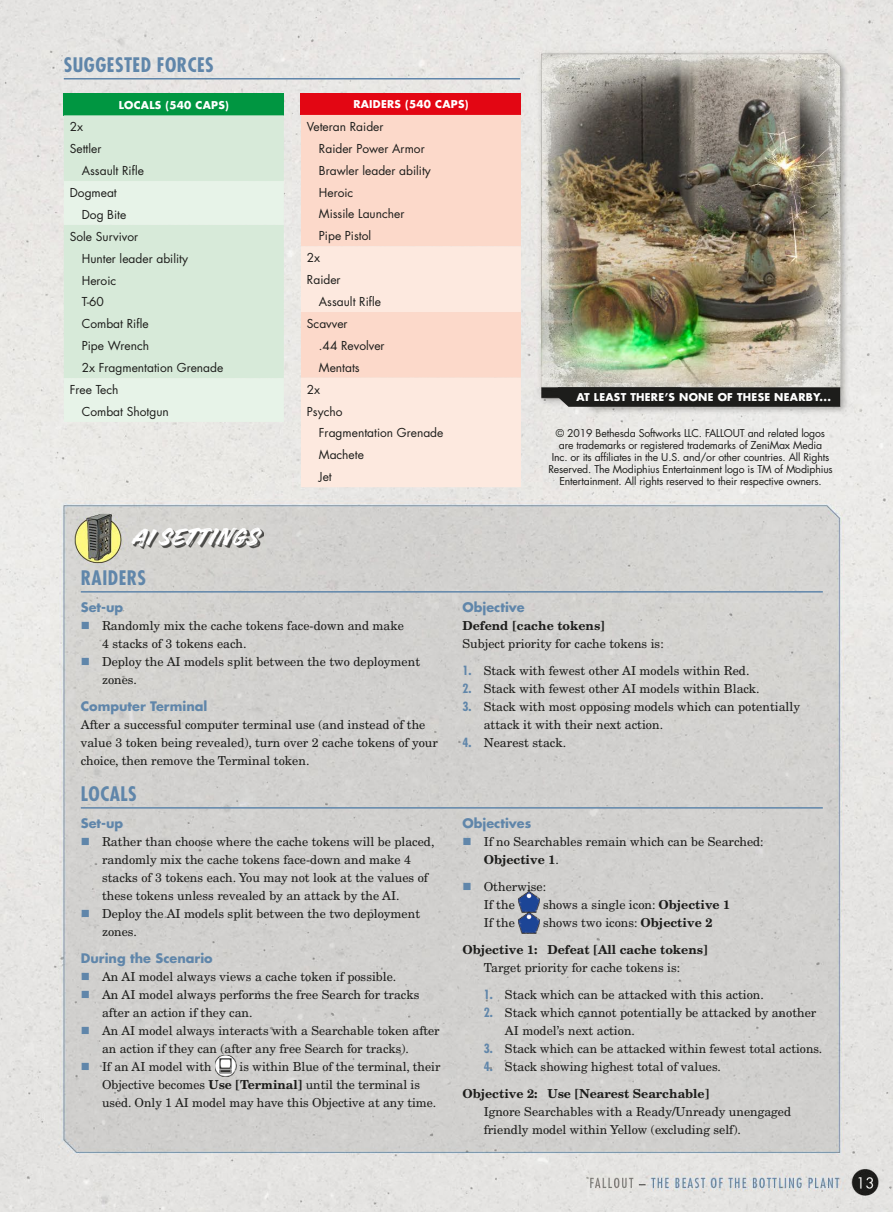
<style>
.page{position:relative;width:893px;height:1212px;background:#fff}
.page>*{position:absolute;margin:0;border:0;box-sizing:border-box;transform-origin:0 0}
.t1{font:28.5px "Handelson Two";letter-spacing:.01em;color:#fff}
.t2{font:700 condensed 19.5px "Futura Std";letter-spacing:.025em;color:#6086aa}
.t3{font:700 12.9px "Futura Std";color:#6086aa}
.t4{font:12.3px/18px "New Century Schlbk LT Std";color:#1d1d1b}
.t5{font:700 12.3px/27px "New Century Schlbk LT Std";color:#1d1d1b}
.t6{font:12px "Futura Std";color:#1d1d1b}
.t7{font:10.5px/12px "Futura Std";letter-spacing:-.015em;color:#1d1d1b;text-align:center}
.t8{font:700 10.5px "Futura Std";letter-spacing:.025em;color:#fff}
.s1{color:#6086aa}
.s2{font-weight:700}
.s3{font-family:"Futura Std";font-weight:700;font-stretch:condensed;color:#6086aa}
.s4{font-weight:400}
</style>
<div class="page">
<img style="left:0;top:0;width:893px;height:1212px">
<hr style="left:64px;top:78px;width:456px;height:2px;background:#6086aa">
<div style="left:64px;top:93px;width:220px;height:22px;background:#009641"></div>
<div style="left:64px;top:115px;width:220px;height:66px;background:#d7ead9"></div>
<svg style="left:64px;top:181px;width:220px;height:241px;background:#dcedde"></svg>
<div style="left:301px;top:93px;width:220px;height:22px;background:#e30613"></div>
<div style="left:301px;top:115px;width:220px;height:131px;background:#fcd9ca"></div>
<svg style="left:301px;top:246px;width:220px;height:241px;background:#fce4d9"></svg>
<div style="left:134px;top:529px;width:130px;height:19px;background:#1d1d1b;opacity:.75"></div>
<hr style="left:81px;top:591px;width:742px;height:1px;background:#6086aa">
<hr style="left:81px;top:807px;width:742px;height:1px;background:#6086aa">
<img style="left:215px;top:1055px;width:21px;height:21px">
<img style="left:518px;top:891px;width:22px;height:42px">
<svg style="left:558px;top:387px;width:282px;height:20px;background:#222220"></svg>
<h2 class="t2" style="left:64px;top:53px;width:151px">SUGGESTED FORCES</h2>
<p class="t8" style="left:119px;top:98px;width:112px">LOCALS (540 CAPS)</p>
<p class="t6" style="left:70px;top:119px;width:15px">2x</p>
<p class="t6" style="left:70px;top:141px;width:33px">Settler</p>
<p class="t6" style="left:82px;top:163px;width:64px">Assault Rifle</p>
<p class="t6" style="left:70px;top:185px;width:49px">Dogmeat</p>
<p class="t6" style="left:82px;top:207px;width:46px">Dog Bite</p>
<p class="t6" style="left:70px;top:229px;width:70px">Sole Survivor</p>
<p class="t6" style="left:82px;top:251px;width:108px">Hunter leader ability</p>
<p class="t6" style="left:82px;top:272px;width:36px">Heroic</p>
<p class="t6" style="left:82px;top:294px;width:24px">T-60</p>
<p class="t6" style="left:82px;top:316px;width:68px">Combat Rifle</p>
<p class="t6" style="left:82px;top:338px;width:69px">Pipe Wrench</p>
<p class="t6" style="left:82px;top:360px;width:143px">2x Fragmentation Grenade</p>
<p class="t6" style="left:70px;top:382px;width:50px">Free Tech</p>
<p class="t6" style="left:82px;top:404px;width:89px">Combat Shotgun</p>
<p class="t8" style="left:353px;top:97px;width:117px">RAIDERS (540 CAPS)</p>
<p class="t6" style="left:307px;top:119px;width:78px">Veteran Raider</p>
<p class="t6" style="left:319px;top:141px;width:107px">Raider Power Armor</p>
<p class="t6" style="left:319px;top:163px;width:114px">Brawler leader ability</p>
<p class="t6" style="left:319px;top:184px;width:36px">Heroic</p>
<p class="t6" style="left:319px;top:206px;width:87px">Missile Launcher</p>
<p class="t6" style="left:319px;top:228px;width:54px">Pipe Pistol</p>
<p class="t6" style="left:307px;top:250px;width:15px">2x</p>
<p class="t6" style="left:307px;top:272px;width:35px">Raider</p>
<p class="t6" style="left:319px;top:294px;width:64px">Assault Rifle</p>
<p class="t6" style="left:307px;top:316px;width:42px">Scavver</p>
<p class="t6" style="left:319px;top:338px;width:67px">.44 Revolver</p>
<p class="t6" style="left:319px;top:360px;width:42px">Mentats</p>
<p class="t6" style="left:307px;top:382px;width:15px">2x</p>
<p class="t6" style="left:307px;top:403px;width:37px">Psycho</p>
<p class="t6" style="left:319px;top:425px;width:126px">Fragmentation Grenade</p>
<p class="t6" style="left:319px;top:447px;width:47px">Machete</p>
<p class="t6" style="left:319px;top:469px;width:14px">Jet</p>
<p class="t8" style="left:576px;top:390px;width:256px">AT LEAST THERE’S NONE OF THESE NEARBY...</p>
<p class="t7" style="left:548px;top:427px;width:286px">© 2019 Bethesda Softworks LLC. FALLOUT and related logos are trademarks or registered trademarks of ZeniMax Media<br>Inc. or its affiliates in the U.S. and/or other countries. All Rights Reserved. The Modiphius Entertainment logo is TM of Modiphius Entertainment. All rights reserved to their respective owners.</p>
<h1 class="t1" style="left:131px;top:521px;width:128px">AI SETTINGS</h1>
<h2 class="t2" style="left:81px;top:566px;width:67px">RAIDERS</h2>
<p class="t3" style="left:81px;top:599px;width:44px">Set-up</p>
<p class="t4" style="left:102px;top:617px;width:303px;text-indent:-21px"><span class="s1">■</span> Randomly mix the cache tokens face-down and make<br>4 stacks of 3 tokens each.</p>
<p class="t4" style="left:102px;top:653px;width:320px;text-indent:-21px"><span class="s1">■</span> Deploy the AI models split between the two deployment zones.</p>
<p class="t3" style="left:81px;top:698px;width:128px">Computer Terminal</p>
<p class="t4" style="left:81px;top:716px;width:359px">After a successful computer terminal use (and instead of the value 3 token being revealed), turn over 2 cache tokens of your choice, then remove the Terminal token.</p>
<h2 class="t2" style="left:81px;top:782px;width:58px">LOCALS</h2>
<p class="t3" style="left:81px;top:815px;width:44px">Set-up</p>
<p class="t4" style="left:102px;top:833px;width:334px;text-indent:-21px"><span class="s1">■</span> Rather than choose where the cache tokens will be placed, randomly mix the cache tokens face-down and make 4 stacks of 3 tokens each. You may not look at the values of these tokens unless revealed by an attack by the AI.</p>
<p class="t4" style="left:102px;top:905px;width:320px;text-indent:-21px"><span class="s1">■</span> Deploy the AI models split between the two deployment zones.</p>
<p class="t3" style="left:81px;top:950px;width:133px">During the Scenario</p>
<p class="t4" style="left:81px;top:968px;width:317px"><span class="s1">■</span> An AI model always views a cache token if possible.</p>
<p class="t4" style="left:102px;top:986px;width:319px;text-indent:-21px"><span class="s1">■</span> An AI model always performs the free Search for tracks after an action if they can.</p>
<p class="t4" style="left:102px;top:1022px;width:339px;text-indent:-21px"><span class="s1">■</span> An AI model always interacts with a Searchable token after an action if they can (after any free Search for tracks).</p>
<p class="t4" style="left:81px;top:1058px;width:132px"><span class="s1">■</span> If an AI model with</p>
<p class="t4" style="left:102px;top:1058px;width:340px;text-indent:138px">is within Blue of the terminal, their<br>Objective becomes <span class="s2">Use [Terminal]</span> until the terminal is used. Only 1 AI model may have this Objective at any time.</p>
<p class="t3" style="left:462px;top:599px;width:64px">Objective</p>
<p class="t5" style="left:462px;top:612px;width:144px">Defend [cache tokens]</p>
<p class="t4" style="left:462px;top:635px;width:203px">Subject priority for cache tokens is:</p>
<p class="t4" style="left:462px;top:662px;width:289px"><span class="s3">1.</span> Stack with fewest other AI models within Red.</p>
<p class="t4" style="left:462px;top:680px;width:299px"><span class="s3">2.</span> Stack with fewest other AI models within Black.</p>
<p class="t4" style="left:484px;top:698px;width:318px;text-indent:-21px"><span class="s3">3.</span> Stack with most opposing models which can potentially attack it with their next action.</p>
<p class="t4" style="left:462px;top:734px;width:105px"><span class="s3">4.</span> Nearest stack.</p>
<p class="t3" style="left:462px;top:815px;width:70px">Objectives</p>
<p class="t4" style="left:484px;top:833px;width:282px;text-indent:-21px"><span class="s1">■</span> If no Searchables remain which can be Searched:<br><span class="s2">Objective 1</span>.</p>
<p class="t4" style="left:484px;top:878px;width:64px;text-indent:-21px"><span class="s1">■</span> Otherwise:<br>If the</p>
<p class="t4" style="left:543px;top:896px;width:189px">shows a single icon: <span class="s2">Objective 1</span></p>
<p class="t5" style="left:462px;top:909px;width:252px;text-indent:81px"><span class="s4">shows two icons:</span> Objective 2<br>Objective 1: Defeat [All cache tokens]</p>
<p class="t4" style="left:484px;top:959px;width:198px">Target priority for cache tokens is:</p>
<p class="t4" style="left:484px;top:986px;width:282px"><span class="s3">1.</span> Stack which can be attacked with this action.</p>
<p class="t4" style="left:505px;top:1004px;width:313px;text-indent:-21px"><span class="s3">2.</span> Stack which cannot potentially be attacked by another<br>AI model’s next action.</p>
<p class="t4" style="left:484px;top:1040px;width:340px"><span class="s3">3.</span> Stack which can be attacked within fewest total actions.</p>
<p class="t4" style="left:462px;top:1053px;width:260px;line-height:27px;text-indent:21px"><span class="s3">4.</span> Stack showing highest total of values.<br><span class="s2">Objective 2: Use [Nearest Searchable]</span></p>
<p class="t4" style="left:484px;top:1103px;width:309px">Ignore Searchables with a Ready/Unready unengaged friendly model within Yellow (excluding self).</p>
<p class="t4" style="left:484px;top:914px;width:33px">If the</p>
</div>
